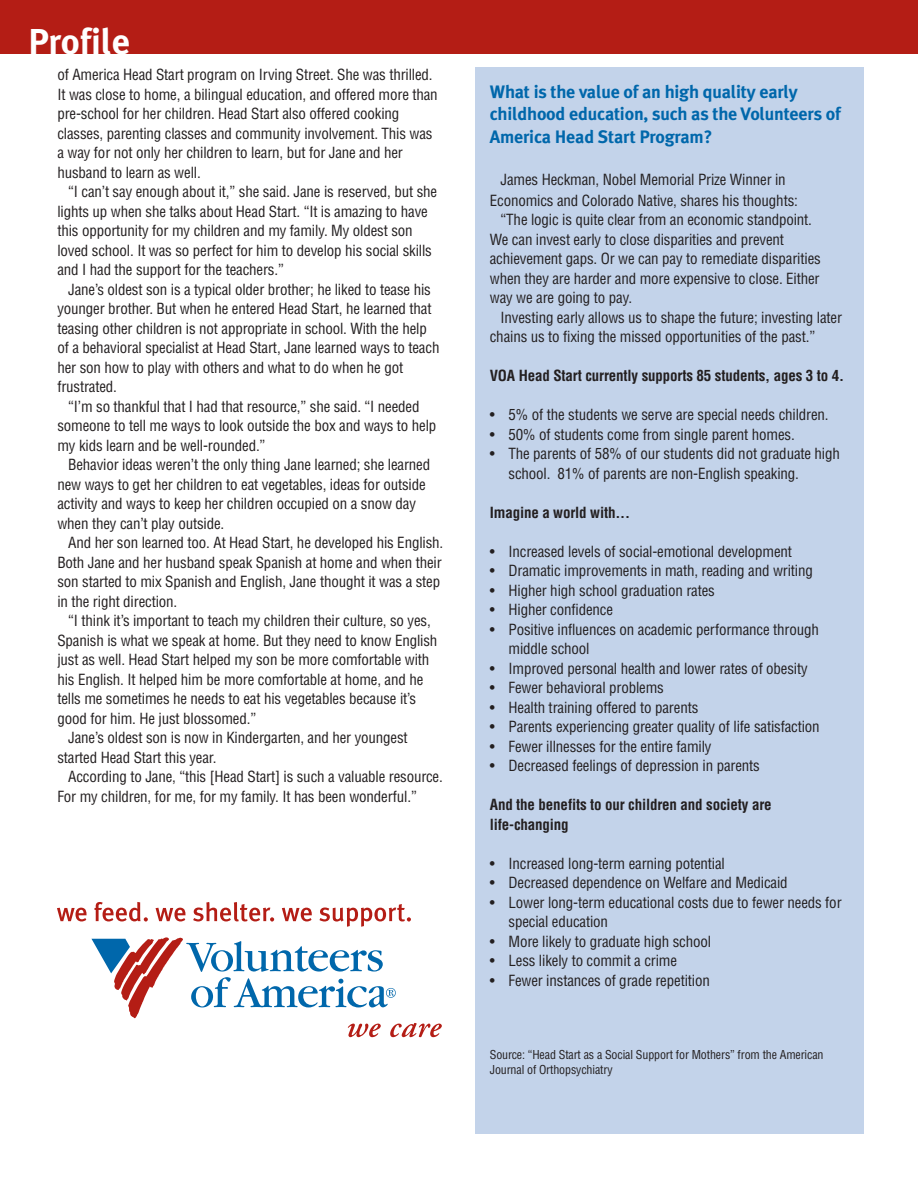
<style>
.page{position:relative;width:918px;height:1188px;background:#fff}
.page>*{position:absolute;margin:0;border:0;box-sizing:border-box;transform-origin:0 0}
.t1{font:700 36px "Meta Plus";color:#fff}
.t2{font:700 18px/22.5px "Meta Plus";letter-spacing:-.01em;color:#0067ab}
.t3{font:condensed 15px/19.5px "Helvetica";letter-spacing:-.01em;color:#231f20}
.t4{font:700 condensed 15px/19.5px "Helvetica";letter-spacing:-.01em;color:#231f20}
.t5{font:condensed 12px/15px "Helvetica";letter-spacing:-.01em;color:#231f20}
</style>
<div class="page">
<div style="left:475px;top:68px;width:389px;height:1066px;background:#c3d3ea"></div>
<div style="left:0;top:0;width:918px;height:54px;background:#b41d15"></div>
<svg style="left:91px;top:937px;width:351px;height:100px"></svg>
<svg style="left:57px;top:908px;width:30px;height:13px"></svg>
<svg style="left:95px;top:902px;width:53px;height:20px"></svg>
<svg style="left:156px;top:908px;width:29px;height:13px"></svg>
<svg style="left:193px;top:902px;width:81px;height:20px"></svg>
<svg style="left:282px;top:908px;width:30px;height:13px"></svg>
<svg style="left:319px;top:904px;width:92px;height:23px"></svg>
<h1 class="t1" style="left:28px;top:20px;width:103px">Profile</h1>
<p class="t3" style="left:57px;top:65px;width:382px">of America Head Start program on Irving Street. She was thrilled.<br>It was close to home, a bilingual education, and offered more than pre-school for her children. Head Start also offered cooking classes, parenting classes and community involvement. This was a way for not only her children to learn, but for Jane and her husband to learn as well.</p>
<p class="t3" style="left:57px;top:182px;width:381px;text-indent:11px">“I can’t say enough about it,” she said. Jane is reserved, but she lights up when she talks about Head Start. “It is amazing to have this opportunity for my children and my family. My oldest son loved school. It was so perfect for him to develop his social skills and I had the support for the teachers.”</p>
<p class="t3" style="left:57px;top:280px;width:384px;text-indent:11px">Jane’s oldest son is a typical older brother; he liked to tease his younger brother. But when he entered Head Start, he learned that teasing other children is not appropriate in school. With the help of a behavioral specialist at Head Start, Jane learned ways to teach her son how to play with others and what to do when he got frustrated.</p>
<p class="t3" style="left:57px;top:397px;width:381px;text-indent:11px">“I’m so thankful that I had that resource,” she said. “I needed someone to tell me ways to look outside the box and ways to help my kids learn and be well-rounded.”</p>
<p class="t3" style="left:57px;top:455px;width:374px;text-indent:11px">Behavior ideas weren’t the only thing Jane learned; she learned new ways to get her children to eat vegetables, ideas for outside activity and ways to keep her children occupied on a snow day when they can’t play outside.</p>
<p class="t3" style="left:57px;top:533px;width:387px;text-indent:11px">And her son learned too. At Head Start, he developed his English.<br>Both Jane and her husband speak Spanish at home and when their son started to mix Spanish and English, Jane thought it was a step in the right direction.</p>
<p class="t3" style="left:68px;top:611px;width:364px">“I think it’s important to teach my children their culture, so yes,</p>
<p class="t3" style="left:57px;top:631px;width:382px">Spanish is what we speak at home. But they need to know English</p>
<p class="t3" style="left:57px;top:650px;width:374px">just as well. Head Start helped my son be more comfortable with</p>
<p class="t3" style="left:57px;top:670px;width:368px">his English. It helped him be more comfortable at home, and he</p>
<p class="t3" style="left:57px;top:689px;width:360px">tells me sometimes he needs to eat his vegetables because it’s</p>
<p class="t3" style="left:57px;top:709px;width:200px">good for him. He just blossomed.”</p>
<p class="t3" style="left:68px;top:728px;width:341px">Jane’s oldest son is now in Kindergarten, and her youngest</p>
<p class="t3" style="left:57px;top:748px;width:161px">started Head Start this year.</p>
<p class="t3" style="left:68px;top:767px;width:376px">According to Jane, “this [Head Start] is such a valuable resource.</p>
<p class="t3" style="left:57px;top:787px;width:361px">For my children, for me, for my family. It has been wonderful.”</p>
<p class="t2" style="left:490px;top:81px;width:353px">What is the value of an high quality early childhood education, such as the Volunteers of<br>America Head Start Program?</p>
<p class="t3" style="left:490px;top:169px;width:310px;line-height:21px;text-align:center">James Heckman, Nobel Memorial Prize Winner in<br>Economics and Colorado Native, shares his thoughts:</p>
<p class="t3" style="left:490px;top:211px;width:333px;text-indent:11px">“The logic is quite clear from an economic standpoint.<br>We can invest early to close disparities and prevent achievement gaps. Or we can pay to remediate disparities when they are harder and more expensive to close. Either way we are going to pay.</p>
<p class="t3" style="left:490px;top:308px;width:354px;text-indent:11px">Investing early allows us to shape the future; investing later chains us to fixing the missed opportunities of the past.”</p>
<p class="t4" style="left:490px;top:367px;width:356px">VOA Head Start currently supports 85 students, ages 3 to 4.</p>
<p class="t3" style="left:490px;top:406px;width:340px">• 5% of the students we serve are special needs children.</p>
<p class="t3" style="left:490px;top:425px;width:307px">• 50% of students come from single parent homes.</p>
<p class="t3" style="left:509px;top:445px;width:333px;text-indent:-19px">• The parents of 58% of our students did not graduate high school. 81% of parents are non-English speaking.</p>
<p class="t4" style="left:490px;top:503px;width:142px">Imagine a world with...</p>
<p class="t3" style="left:490px;top:542px;width:304px">• Increased levels of social-emotional development</p>
<p class="t3" style="left:490px;top:562px;width:325px">• Dramatic improvements in math, reading and writing</p>
<p class="t3" style="left:490px;top:581px;width:227px">• Higher high school graduation rates</p>
<p class="t3" style="left:490px;top:601px;width:125px">• Higher confidence</p>
<p class="t3" style="left:509px;top:620px;width:312px;text-indent:-19px">• Positive influences on academic performance through middle school</p>
<p class="t3" style="left:490px;top:659px;width:320px">• Improved personal health and lower rates of obesity</p>
<p class="t3" style="left:490px;top:679px;width:176px">• Fewer behavioral problems</p>
<p class="t3" style="left:490px;top:698px;width:210px">• Health training offered to parents</p>
<p class="t3" style="left:490px;top:718px;width:331px">• Parents experiencing greater quality of life satisfaction</p>
<p class="t3" style="left:490px;top:737px;width:223px">• Fewer illnesses for the entire family</p>
<p class="t3" style="left:490px;top:757px;width:272px">• Decreased feelings of depression in parents</p>
<p class="t4" style="left:490px;top:796px;width:283px">And the benefits to our children and society are life-changing</p>
<p class="t3" style="left:490px;top:854px;width:237px">• Increased long-term earning potential</p>
<p class="t3" style="left:490px;top:874px;width:299px">• Decreased dependence on Welfare and Medicaid</p>
<p class="t3" style="left:509px;top:893px;width:335px;text-indent:-19px">• Lower long-term educational costs due to fewer needs for special education</p>
<p class="t3" style="left:490px;top:932px;width:223px">• More likely to graduate high school</p>
<p class="t3" style="left:490px;top:952px;width:189px">• Less likely to commit a crime</p>
<p class="t3" style="left:490px;top:971px;width:222px">• Fewer instances of grade repetition</p>
<p class="t5" style="left:490px;top:1048px;width:335px">Source: “Head Start as a Social Support for Mothers” from the American<br>Journal of Orthopsychiatry</p>
</div>
